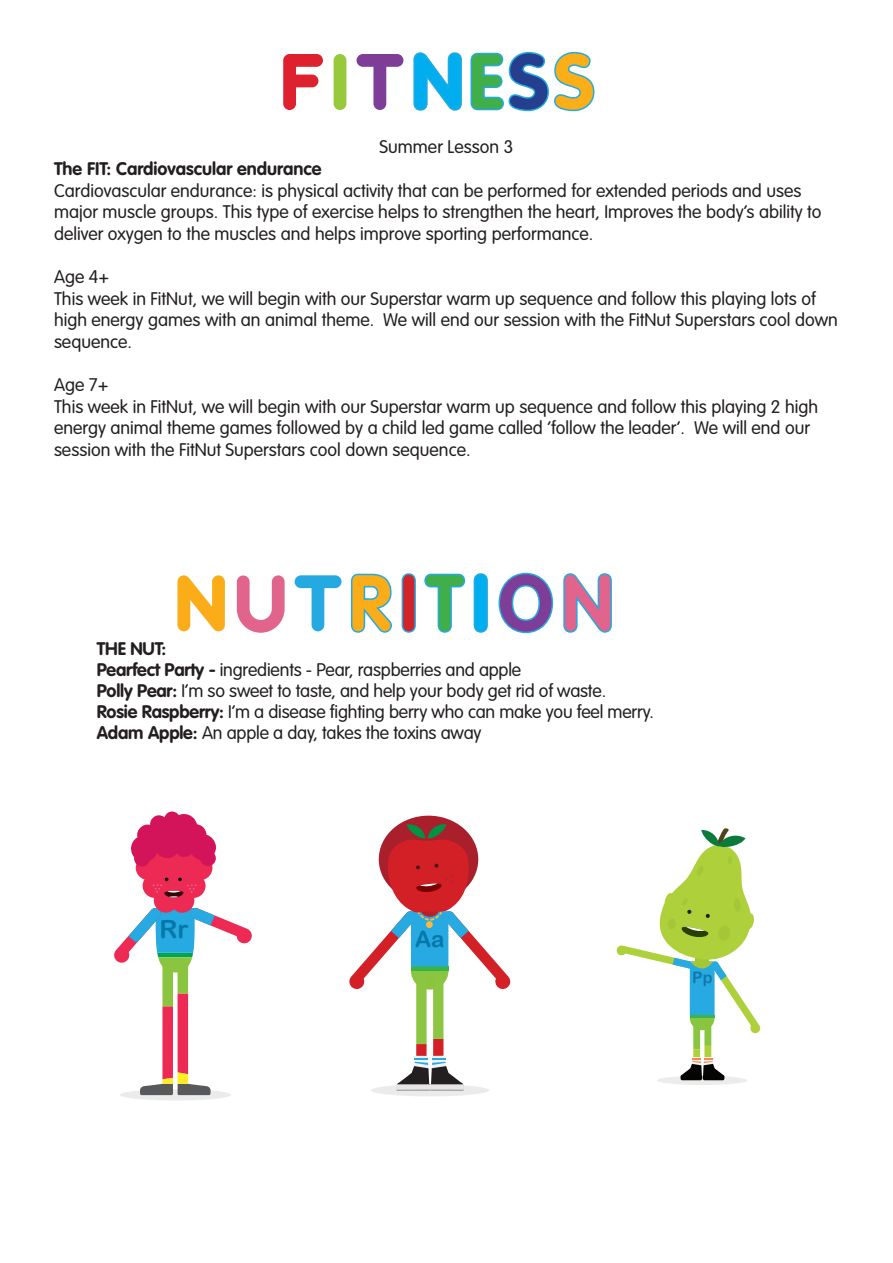
<style>
.page{position:relative;width:893px;height:1263px;background:#fff}
.page>*{position:absolute;margin:0;border:0;box-sizing:border-box;transform-origin:0 0}
.t1{font:700 78px "VAG Rounded Std";letter-spacing:.12em;color:#faad19;scale:.96 1}
.t2{font:700 76.5px "VAG Rounded Std";color:#00aeef}
.t3{font:25.05px "Arial Rounded MT Bold";color:#0577a9}
.t4{font:22.35px "Arial Rounded MT Bold";color:#0577a9}
.t5{font:300 18px/21.6px "VAG Rounded Std";color:#231f20}
.t6{font:700 18px "VAG Rounded Std";color:#231f20}
.t7{font:15.9px "Arial Rounded MT Bold";color:#1277a9}
.s1{color:#40ae49}
.s2{color:#253f8e}
.s3{color:#faaf18}
.s4{color:#d1232a}
.s5{color:#00aeef}
.s6{color:#7e3e98}
.s7{color:#e0648b}
.s8{font-weight:700}
</style>
<div class="page">
<svg style="left:334px;top:54px;width:12px;height:56px"></svg>
<svg style="left:356px;top:54px;width:47px;height:56px"></svg>
<svg style="left:283px;top:54px;width:40px;height:56px"></svg>
<svg style="left:413px;top:52px;width:49px;height:59px"></svg>
<svg style="left:470px;top:51px;width:125px;height:61px"></svg>
<svg style="left:350px;top:573px;width:42px;height:60px"></svg>
<svg style="left:401px;top:573px;width:15px;height:60px"></svg>
<svg style="left:424px;top:573px;width:64px;height:60px"></svg>
<svg style="left:498px;top:572px;width:56px;height:62px"></svg>
<svg style="left:563px;top:573px;width:49px;height:60px"></svg>
<svg style="left:177px;top:575px;width:48px;height:56px"></svg>
<svg style="left:295px;top:575px;width:47px;height:56px"></svg>
<svg style="left:237px;top:575px;width:48px;height:58px"></svg>
<div style="left:120px;top:1089px;width:111px;height:11px;background:#e6e7e8;border-radius:50%"></div>
<div style="left:162px;top:963px;width:11px;height:43px;background:#8bc53f"></div>
<div style="left:178px;top:963px;width:10px;height:30px;background:#8bc53f"></div>
<svg style="left:139px;top:993px;width:72px;height:102px"></svg>
<svg style="left:114px;top:811px;width:138px;height:161px"></svg>
<div style="left:704px;top:1046px;width:7px;height:11px;background:#add03b"></div>
<svg style="left:680px;top:1057px;width:44px;height:20px"></svg>
<div style="left:693px;top:1049px;width:7px;height:8px;background:#add03b"></div>
<svg style="left:657px;top:1076px;width:90px;height:9px"></svg>
<svg style="left:616px;top:828px;width:144px;height:221px"></svg>
<div style="left:371px;top:1084px;width:118px;height:12px;background:#e6e7e8;border-radius:50%"></div>
<div style="left:379px;top:816px;width:99px;height:87px;background:#a91f2b;border-radius:50%"></div>
<div style="left:433px;top:1039px;width:10px;height:17px;background:#d32027"></div>
<svg style="left:396px;top:1056px;width:68px;height:35px"></svg>
<div style="left:416px;top:1044px;width:11px;height:12px;background:#d32027"></div>
<svg style="left:349px;top:823px;width:161px;height:221px"></svg>
<p class="t2" style="left:412px;top:37px;width:184px">N<span class="s1">E</span><span class="s2">S</span><span class="s3">S</span></p>
<p class="t5" style="left:380px;top:137px;width:135px">Summer Lesson 3</p>
<p class="t6" style="left:54px;top:158px;width:269px">The FIT: Cardiovascular endurance</p>
<p class="t5" style="left:54px;top:180px;width:769px">Cardiovascular endurance: is physical activity that can be performed for extended periods and uses major muscle groups. This type of exercise helps to strengthen the heart, Improves the body’s ability to deliver oxygen to the muscles and helps improve sporting performance.</p>
<p class="t5" style="left:54px;top:266px;width:57px">Age 4+</p>
<p class="t5" style="left:54px;top:288px;width:785px">This week in FitNut, we will begin with our Superstar warm up sequence and follow this playing lots of high energy games with an animal theme. We will end our session with the FitNut Superstars cool down sequence.</p>
<p class="t5" style="left:54px;top:374px;width:56px">Age 7+</p>
<p class="t5" style="left:54px;top:396px;width:766px">This week in FitNut, we will begin with our Superstar warm up sequence and follow this playing 2 high energy animal theme games followed by a child led game called ‘follow the leader’. We will end our session with the FitNut Superstars cool down sequence.</p>
<p class="t1" style="left:349px;top:557px;width:277px">R<span class="s4">I</span><span class="s1">T</span><span class="s5">I</span><span class="s6">O</span><span class="s7">N</span></p>
<p class="t6" style="left:97px;top:638px;width:71px">THE NUT:</p>
<p class="t5" style="left:97px;top:659px;width:426px"><span class="s8">Pearfect Party -</span> ingredients - Pear, raspberries and apple</p>
<p class="t5" style="left:97px;top:680px;width:511px"><span class="s8">Polly Pear:</span> I’m so sweet to taste, and help your body get rid of waste.</p>
<p class="t5" style="left:97px;top:701px;width:559px"><span class="s8">Rosie Raspberry:</span> I’m a disease fighting berry who can make you feel merry.</p>
<p class="t5" style="left:97px;top:722px;width:386px"><span class="s8">Adam Apple:</span> An apple a day, takes the toxins away</p>
<p class="t3" style="left:159px;top:914px;width:30px">Rr</p>
<p class="t4" style="left:415px;top:926px;width:31px">Aa</p>
<p class="t7" style="left:692px;top:968px;width:22px">Pp</p>
</div>
